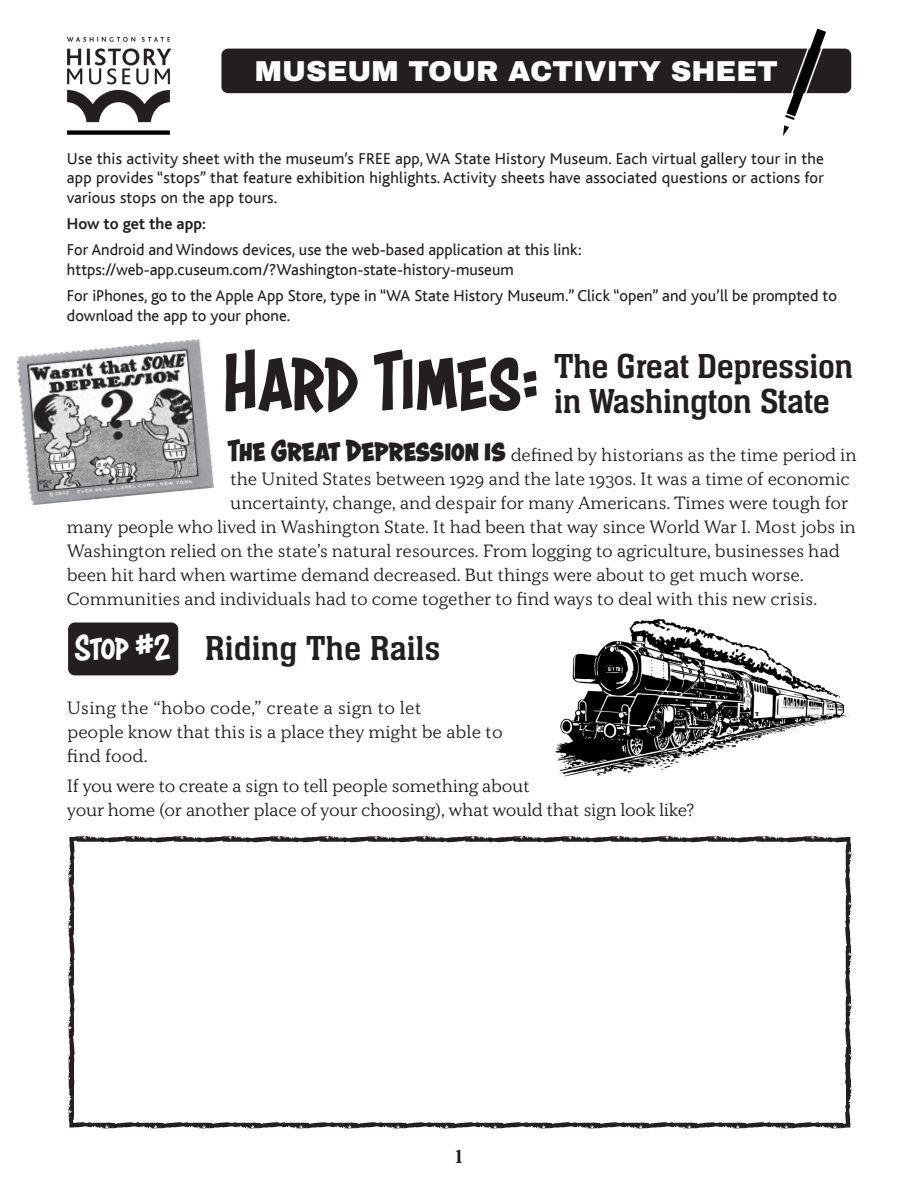
<style>
.page{position:relative;width:918px;height:1188px;background:#fff}
.page>*{position:absolute;margin:0;border:0;box-sizing:border-box;transform-origin:0 0}
.t1{font:89.25px "Astounder Squared BB";letter-spacing:-.015em;color:#231f20}
.t2{font:37.95px "Astounder Squared BB";color:#fff}
.t3{font:36px/34.5px "Neue Aachen Pro";letter-spacing:-.01em;color:#231f20}
.t4{font:900 28.8px "Archivo";color:#fff}
.t5{font:19.5px "Adorn S Serif";color:#231f20}
.t6{font:18px/24px "Kopius";letter-spacing:-.01em;color:#231f20}
.t7{font:16.5px/19.5px "Bliss";color:#231f20;text-align:justify}
.t8{font:700 16.5px "Bliss";color:#231f20}
.s1{font-family:"Astounder Squared BB";font-weight:700;font-size:31.95px}
</style>
<div class="page">
<div style="left:221px;top:49px;width:630px;height:44px;background:#231f20;border-radius:6px"></div>
<img style="left:68px;top:37px;width:103px;height:98px">
<svg style="left:783px;top:28px;width:52px;height:108px"></svg>
<div style="left:68px;top:622px;width:110px;height:53px;background:#231f20;border-radius:7px"></div>
<img style="left:555px;top:618px;width:294px;height:159px">
<img style="left:16px;top:339px;width:199px;height:166px">
<svg style="left:68px;top:836px;width:783px;height:293px"></svg>
<div style="left:74px;top:1085px;width:772px;height:20px;background:#fff"></div>
<p class="t4" style="left:255px;top:54px;width:524px">MUSEUM TOUR ACTIVITY SHEET</p>
<p class="t7" style="left:67px;top:149px;width:759px">Use this activity sheet with the museum’s FREE app, WA State History Museum. Each virtual gallery tour in the app provides “stops” that feature exhibition highlights. Activity sheets have associated questions or actions for various stops on the app tours.</p>
<p class="t8" style="left:67px;top:215px;width:141px">How to get the app:</p>
<p class="t7" style="left:67px;top:240px;width:516px">For Android and Windows devices, use the web-based application at this link:</p>
<p class="t7" style="left:67px;top:260px;width:449px">https://web-app.cuseum.com/?Washington-state-history-museum</p>
<p class="t7" style="left:67px;top:286px;width:771px">For iPhones, go to the Apple App Store, type in “WA State History Museum.” Click “open” and you’ll be prompted to download the app to your phone.</p>
<p class="t3" style="left:554px;top:349px;width:301px">The Great Depression in Washington State</p>
<p class="t1" style="left:223px;top:331px;width:318px">Hard Times:</p>
<p class="t6" style="left:227px;top:443px;width:631px"><span class="s1">The Great Depression is</span> defined by historians as the time period in</p>
<p class="t6" style="left:230px;top:467px;width:621px">the United States between 1929 and the late 1930s. It was a time of economic</p>
<p class="t6" style="left:230px;top:491px;width:620px">uncertainty, change, and despair for many Americans. Times were tough for</p>
<p class="t6" style="left:67px;top:515px;width:791px">many people who lived in Washington State. It had been that way since World War I. Most jobs in</p>
<p class="t6" style="left:67px;top:539px;width:775px">Washington relied on the state’s natural resources. From logging to agriculture, businesses had</p>
<p class="t6" style="left:67px;top:563px;width:738px">been hit hard when wartime demand decreased. But things were about to get much worse.</p>
<p class="t6" style="left:67px;top:587px;width:752px">Communities and individuals had to come together to find ways to deal with this new crisis.</p>
<p class="t2" style="left:75px;top:627px;width:98px">Stop #2</p>
<p class="t3" style="left:205px;top:631px;width:237px">Riding The Rails</p>
<p class="t6" style="left:67px;top:695px;width:437px">Using the “hobo code,” create a sign to let<br>people know that this is a place they might be able to find food.</p>
<p class="t6" style="left:67px;top:774px;width:629px">If you were to create a sign to tell people something about<br>your home (or another place of your choosing), what would that sign look like?</p>
<p class="t5" style="left:455px;top:1143px;width:9px">1</p>
</div>
